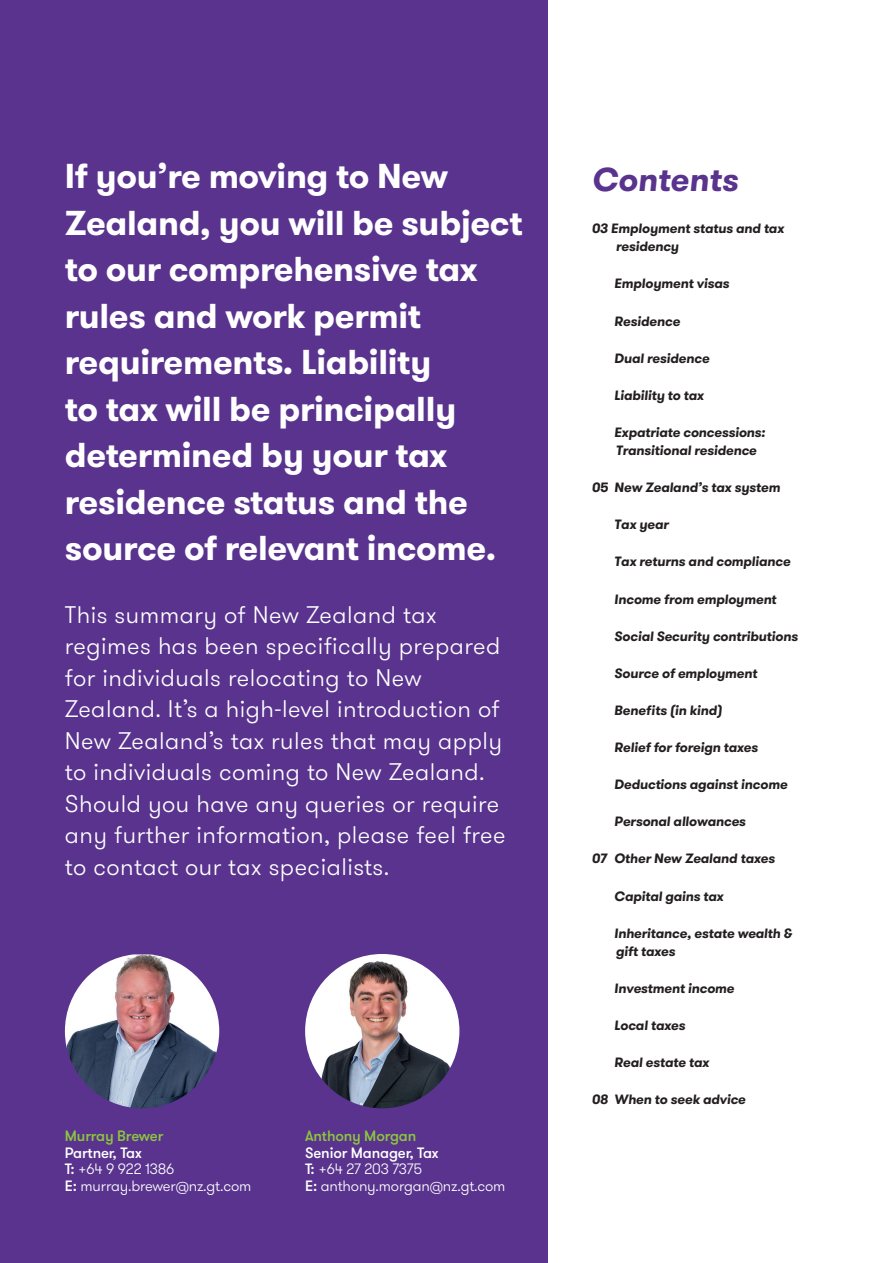
<style>
.page{position:relative;width:893px;height:1263px;background:#fff}
.page>*{position:absolute;margin:0;border:0;box-sizing:border-box;transform-origin:0 0}
._01_Headline_one_Bol{font:700 34.5px/46.5px "GT Walsheim Pro";letter-spacing:-.01em;color:#fff}
.Sub_Heading{font:italic 700 33px "GT Walsheim Pro";color:#59338e}
._06_Opening_Paragrap{font:300 24px/31.5px "GT Walsheim Pro";letter-spacing:.02em;color:#fff}
._06_Opening_Paragrap-2{font:300 15px/16.5px "GT Walsheim Pro";letter-spacing:-.01em;color:#fff}
.L_Contents_copy{font:italic 700 13.5px/18px "GT Walsheim Pro";letter-spacing:-.015em;color:#231f20}
.s1{font-weight:500;color:#8dc63e}
.s2{font-weight:500}
</style>
<div class="page">
<div style="left:0;top:0;width:547px;height:1263px;background:#59338e"></div>
<img style="left:65px;top:954px;width:154px;height:154px">
<img style="left:305px;top:954px;width:154px;height:154px;border-radius:77px">
<p class="_01_Headline_one_Bol" style="left:65px;top:153px;width:459px">If you’re moving to New<br>Zealand, you will be subject to our comprehensive tax rules and work permit requirements. Liability<br>to tax will be principally determined by your tax residence status and the source of relevant income.</p>
<p class="_06_Opening_Paragrap" style="left:65px;top:599px;width:442px">This summary of New Zealand tax regimes has been specifically prepared for individuals relocating to New Zealand. It’s a high-level introduction of New Zealand’s tax rules that may apply to individuals coming to New Zealand.<br>Should you have any queries or require any further information, please feel free to contact our tax specialists.</p>
<p class="_06_Opening_Paragrap-2" style="left:65px;top:1128px;width:188px"><span class="s1">Murray Brewer<br></span><span class="s2">Partner, Tax<br>T:</span> +64 9 922 1386<br><span class="s2">E:</span> murray.brewer@nz.gt.com</p>
<p class="_06_Opening_Paragrap-2" style="left:305px;top:1128px;width:202px"><span class="s1">Anthony Morgan<br></span><span class="s2">Senior Manager, Tax<br>T:</span> +64 27 203 7375<br><span class="s2">E:</span> anthony.morgan@nz.gt.com</p>
<p class="Sub_Heading" style="left:592px;top:158px;width:148px">Contents</p>
<p class="L_Contents_copy" style="left:616px;top:220px;width:170px;text-indent:-24px">03 Employment status and tax residency</p>
<p class="L_Contents_copy" style="left:614px;top:275px;width:117px">Employment visas</p>
<p class="L_Contents_copy" style="left:614px;top:312px;width:67px">Residence</p>
<p class="L_Contents_copy" style="left:614px;top:349px;width:97px">Dual residence</p>
<p class="L_Contents_copy" style="left:614px;top:386px;width:91px">Liability to tax</p>
<p class="L_Contents_copy" style="left:614px;top:423px;width:153px">Expatriate concessions:<br>Transitional residence</p>
<p class="L_Contents_copy" style="left:592px;top:478px;width:190px">05 New Zealand’s tax system</p>
<p class="L_Contents_copy" style="left:614px;top:516px;width:56px">Tax year</p>
<p class="L_Contents_copy" style="left:614px;top:553px;width:178px">Tax returns and compliance</p>
<p class="L_Contents_copy" style="left:614px;top:590px;width:164px">Income from employment</p>
<p class="L_Contents_copy" style="left:614px;top:627px;width:185px">Social Security contributions</p>
<p class="L_Contents_copy" style="left:614px;top:664px;width:145px">Source of employment</p>
<p class="L_Contents_copy" style="left:614px;top:701px;width:109px">Benefits (in kind)</p>
<p class="L_Contents_copy" style="left:614px;top:738px;width:145px">Relief for foreign taxes</p>
<p class="L_Contents_copy" style="left:614px;top:776px;width:175px">Deductions against income</p>
<p class="L_Contents_copy" style="left:614px;top:813px;width:133px">Personal allowances</p>
<p class="L_Contents_copy" style="left:592px;top:850px;width:185px">07 Other New Zealand taxes</p>
<p class="L_Contents_copy" style="left:614px;top:887px;width:111px">Capital gains tax</p>
<p class="L_Contents_copy" style="left:614px;top:924px;width:179px">Inheritance, estate wealth &amp; gift taxes</p>
<p class="L_Contents_copy" style="left:614px;top:979px;width:122px">Investment income</p>
<p class="L_Contents_copy" style="left:614px;top:1016px;width:72px">Local taxes</p>
<p class="L_Contents_copy" style="left:614px;top:1053px;width:96px">Real estate tax</p>
<p class="L_Contents_copy" style="left:592px;top:1091px;width:155px">08 When to seek advice</p>
</div>
